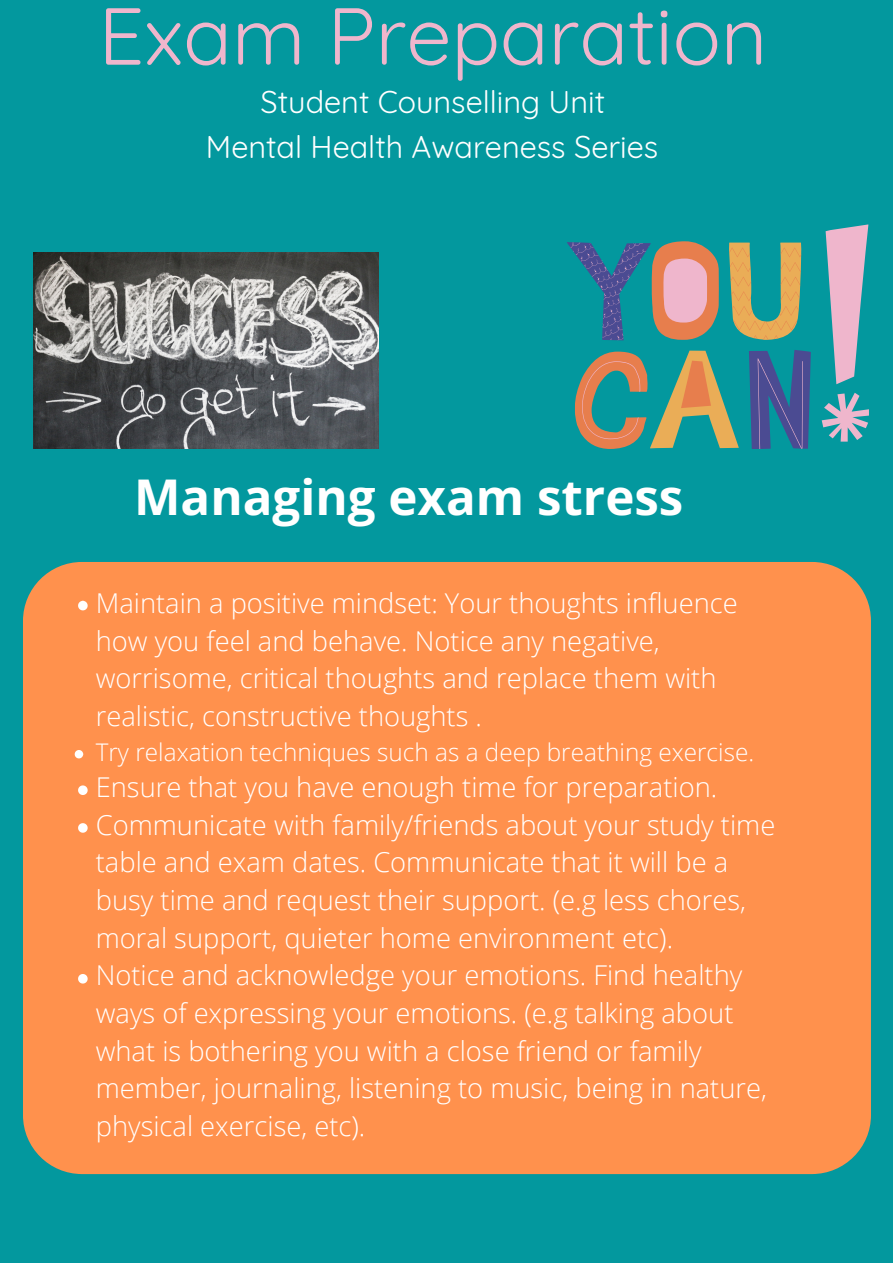
<style>
.page{position:relative;width:893px;height:1263px;background:#03989e}
.page>*{position:absolute;margin:0;border:0;box-sizing:border-box;transform-origin:0 0}
.t1{font:80.62px "Quicksand";color:#efb6cc}
.t2{font:700 49.28px "Open Sans";color:#fff}
.t3{font:30.75px "Quicksand";color:#fff}
.t4{font:30.67px "Quicksand";color:#fff}
.t5{font:300 27.3px/37.7px "Open Sans";color:#fff}
.t6{font:300 24.3px "Open Sans";color:#fff}
</style>
<div class="page">
<div style="left:23px;top:562px;width:848px;height:612px;background:#ff914d;border-radius:59px"></div>
<img style="left:33px;top:252px;width:345px;height:197px">
<svg style="left:75px;top:750px;width:8px;height:8px"></svg>
<svg style="left:78px;top:601px;width:10px;height:9px"></svg>
<svg style="left:78px;top:785px;width:10px;height:10px"></svg>
<svg style="left:78px;top:823px;width:10px;height:10px"></svg>
<svg style="left:78px;top:974px;width:10px;height:9px"></svg>
<svg style="left:803px;top:351px;width:8px;height:98px"></svg>
<svg style="left:567px;top:242px;width:236px;height:207px"></svg>
<svg style="left:821px;top:224px;width:48px;height:218px"></svg>
<h1 class="t1" style="left:98px;top:-16px;width:670px">Exam Preparation</h1>
<p class="t4" style="left:260px;top:82px;width:346px">Student Counselling Unit</p>
<p class="t3" style="left:206px;top:128px;width:454px">Mental Health Awareness Series</p>
<h2 class="t2" style="left:134px;top:462px;width:551px">Managing exam stress</h2>
<p class="t5" style="left:96px;top:583px;width:643px">Maintain a positive mindset: Your thoughts influence how you feel and behave. Notice any negative, worrisome, critical thoughts and replace them with realistic, constructive thoughts .</p>
<p class="t6" style="left:96px;top:735px;width:660px">Try relaxation techniques such as a deep breathing exercise.</p>
<p class="t5" style="left:96px;top:767px;width:681px">Ensure that you have enough time for preparation.<br>Communicate with family/friends about your study time table and exam dates. Communicate that it will be a busy time and request their support. (e.g less chores, moral support, quieter home environment etc).<br>Notice and acknowledge your emotions. Find healthy ways of expressing your emotions. (e.g talking about what is bothering you with a close friend or family member, journaling, listening to music, being in nature, physical exercise, etc).</p>
</div>
